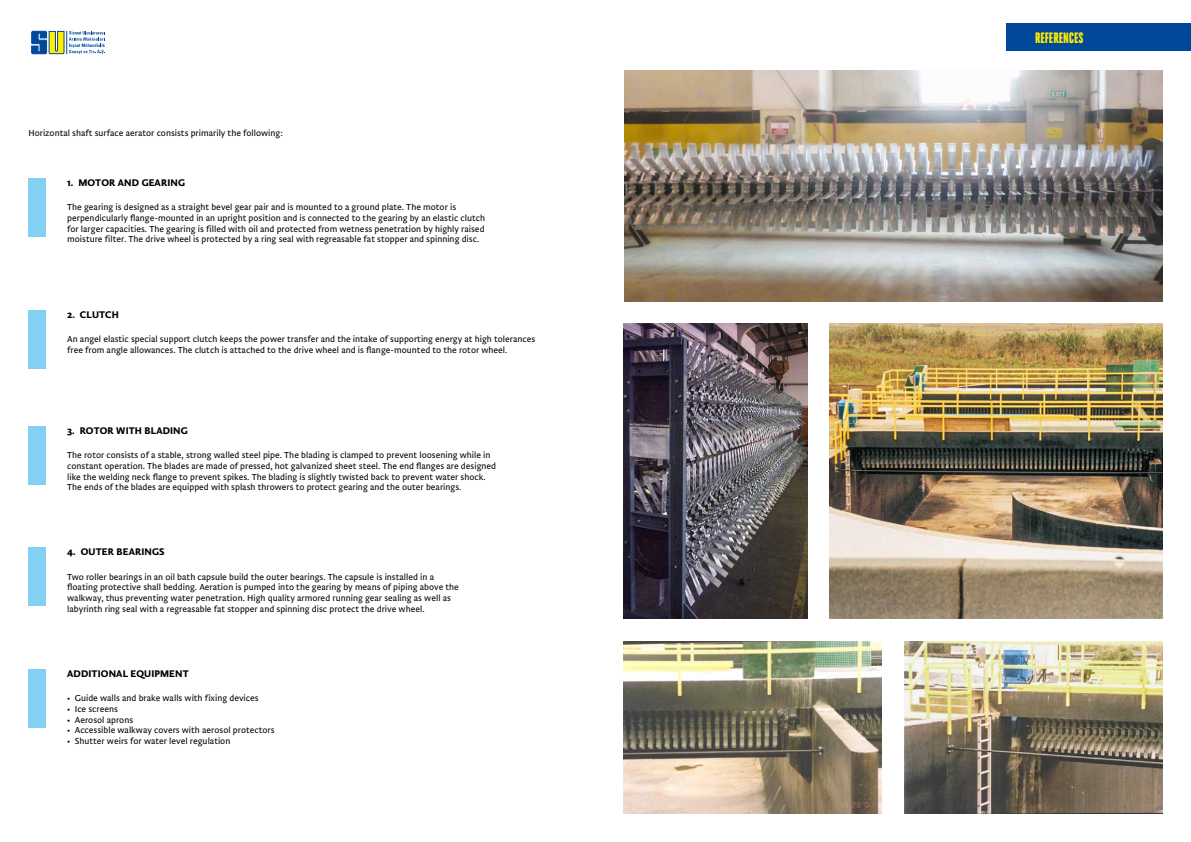
<style>
.page{position:relative;width:1191px;height:842px;background:#fff}
.page>*{position:absolute;margin:0;border:0;box-sizing:border-box;transform-origin:0 0}
.t1{font:900 15px "Heroic Condensed";letter-spacing:-.01em;color:#ffec00}
.t2{font:700 10px "Brioni Sans";letter-spacing:.015em;color:#000}
.t3{font:300 9px/10.8px "Brioni Sans";color:#000}
</style>
<div class="page">
<svg style="left:31px;top:31px;width:74px;height:23px"></svg>
<div style="left:28px;top:178px;width:17px;height:59px;background:#83d0f5"></div>
<div style="left:28px;top:310px;width:17px;height:59px;background:#83d0f5"></div>
<div style="left:28px;top:426px;width:17px;height:59px;background:#83d0f5"></div>
<div style="left:28px;top:548px;width:17px;height:58px;background:#83d0f5"></div>
<div style="left:28px;top:669px;width:17px;height:59px;background:#83d0f5"></div>
<img style="left:830px;top:324px;width:332px;height:294px">
<img style="left:624px;top:641px;width:258px;height:173px">
<img style="left:904px;top:641px;width:258px;height:173px">
<img style="left:624px;top:71px;width:538px;height:230px">
<img style="left:624px;top:324px;width:183px;height:294px">
<div style="left:1006px;top:23px;width:185px;height:28px;background:#00489a"></div>
<p class="t3" style="left:28px;top:128px;width:256px">Horizontal shaft surface aerator consists primarily the following:</p>
<p class="t2" style="left:67px;top:176px;width:119px">1. MOTOR AND GEARING</p>
<p class="t3" style="left:67px;top:202px;width:419px">The gearing is designed as a straight bevel gear pair and is mounted to a ground plate. The motor is perpendicularly flange-mounted in an upright position and is connected to the gearing by an elastic clutch for larger capacities. The gearing is filled with oil and protected from wetness penetration by highly raised moisture filter. The drive wheel is protected by a ring seal with regreasable fat stopper and spinning disc.</p>
<p class="t2" style="left:67px;top:308px;width:53px">2. CLUTCH</p>
<p class="t3" style="left:67px;top:334px;width:469px">An angel elastic special support clutch keeps the power transfer and the intake of supporting energy at high tolerances free from angle allowances. The clutch is attached to the drive wheel and is flange-mounted to the rotor wheel.</p>
<p class="t2" style="left:67px;top:424px;width:122px">3. ROTOR WITH BLADING</p>
<p class="t3" style="left:67px;top:450px;width:430px">The rotor consists of a stable, strong walled steel pipe. The blading is clamped to prevent loosening while in constant operation. The blades are made of pressed, hot galvanized sheet steel. The end flanges are designed like the welding neck flange to prevent spikes. The blading is slightly twisted back to prevent water shock.<br>The ends of the blades are equipped with splash throwers to protect gearing and the outer bearings.</p>
<p class="t2" style="left:67px;top:546px;width:99px">4. OUTER BEARINGS</p>
<p class="t3" style="left:67px;top:571px;width:393px">Two roller bearings in an oil bath capsule build the outer bearings. The capsule is installed in a floating protective shall bedding. Aeration is pumped into the gearing by means of piping above the walkway, thus preventing water penetration. High quality armored running gear sealing as well as labyrinth ring seal with a regreasable fat stopper and spinning disc protect the drive wheel.</p>
<p class="t2" style="left:67px;top:667px;width:123px">ADDITIONAL EQUIPMENT</p>
<p class="t3" style="left:67px;top:693px;width:193px">• Guide walls and brake walls with fixing devices</p>
<p class="t3" style="left:67px;top:703px;width:52px">• Ice screens</p>
<p class="t3" style="left:67px;top:714px;width:68px">• Aerosol aprons</p>
<p class="t3" style="left:67px;top:725px;width:209px">• Accessible walkway covers with aerosol protectors</p>
<p class="t3" style="left:67px;top:736px;width:165px">• Shutter weirs for water level regulation</p>
<h1 class="t1" style="left:1035px;top:30px;width:50px">REFERENCES</h1>
</div>
